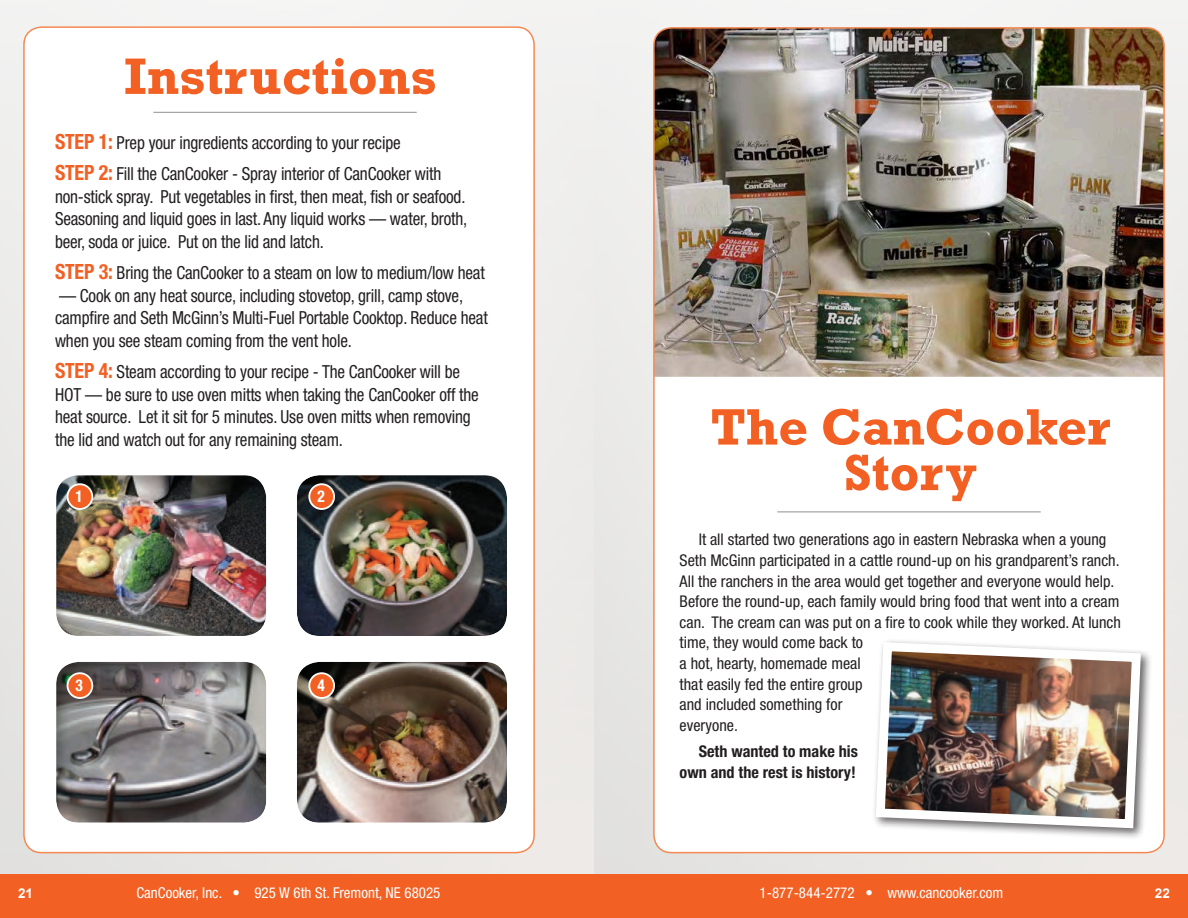
<style>
.page{position:relative;width:1188px;height:918px;background:#fff}
.page>*{position:absolute;margin:0;border:0;box-sizing:border-box;transform-origin:0 0}
.t1{font:700 52.05px/45.6px "Rockwell";color:#f26023;text-align:center}
.t2{font:condensed 18px/22.5px "Helvetica Neue";letter-spacing:-.01em;color:#231f20;scale:.95 1}
.t3{font:condensed 16.2px/20.5px "Helvetica Neue";color:#231f20}
.t4{font:700 condensed 16.2px/20.5px "Helvetica Neue";color:#231f20;text-align:right}
.t5{font:700 condensed 16.2px "Helvetica Neue";color:#fff;scale:.95 1}
.t6{font:condensed 15px "Helvetica Neue";color:#fff}
.t7{font:700 13.5px "Arial";color:#fff}
.s1{font-weight:700;font-size:21px;color:#f26023}
</style>
<div class="page">
<div style="left:594px;top:0;width:594px;height:918px;background:#eceae9"></div>
<div style="left:0;top:0;width:594px;height:918px;background:#edebe9"></div>
<div style="left:0;top:874px;width:1188px;height:44px;background:#f26023"></div>
<div style="left:654px;top:28px;width:510px;height:825px;background:#fff;border-radius:18px"></div>
<img style="left:654px;top:28px;width:509px;height:349px">
<div style="left:872px;top:638px;width:280px;height:202px;background:#231f20;opacity:.7"></div>
<img style="left:872px;top:638px;width:273px;height:195px">
<div style="left:24px;top:27px;width:510px;height:826px;background:#fff;border-radius:18px"></div>
<hr style="left:153px;top:112px;width:264px;height:1px;background:#231f20">
<hr style="left:777px;top:511px;width:264px;height:1px;background:#231f20">
<div style="left:54px;top:662px;width:213px;height:163px;background:#231f20;opacity:.3"></div>
<div style="left:295px;top:662px;width:213px;height:163px;background:#231f20;opacity:.3"></div>
<div style="left:54px;top:474px;width:213px;height:164px;background:#231f20;opacity:.3"></div>
<div style="left:295px;top:474px;width:213px;height:164px;background:#231f20;opacity:.3"></div>
<div style="left:68px;top:484px;width:24px;height:25px;background:#f26023;border-radius:50%"></div>
<div style="left:67px;top:483px;width:26px;height:27px;border:2px solid #fff;border-radius:50%"></div>
<div style="left:309px;top:484px;width:25px;height:25px;background:#f26023;border-radius:50%"></div>
<div style="left:308px;top:483px;width:27px;height:27px;border:2px solid #fff;border-radius:50%"></div>
<div style="left:68px;top:673px;width:24px;height:25px;background:#f26023;border-radius:50%"></div>
<div style="left:67px;top:672px;width:26px;height:27px;border:2px solid #fff;border-radius:50%"></div>
<div style="left:309px;top:673px;width:25px;height:25px;background:#f26023;border-radius:50%"></div>
<div style="left:308px;top:672px;width:27px;height:27px;border:2px solid #fff;border-radius:50%"></div>
<h1 class="t1" style="left:124px;top:53px;width:314px">Instructions</h1>
<p class="t2" style="left:55px;top:126px;width:408px;line-height:31.5px"><span class="s1">STEP 1:</span> Prep your ingredients according to your recipe<br><span class="s1">STEP 2:</span> Fill the CanCooker - Spray interior of CanCooker with</p>
<p class="t2" style="left:55px;top:185px;width:435px;text-align:justify">non-stick spray. Put vegetables in first, then meat, fish or seafood.<br>Seasoning and liquid goes in last. Any liquid works — water, broth, beer, soda or juice. Put on the lid and latch.</p>
<p class="t2" style="left:55px;top:261px;width:454px"><span class="s1">STEP 3:</span> Bring the CanCooker to a steam on low to medium/low heat</p>
<p class="t2" style="left:55px;top:284px;width:457px">— Cook on any heat source, including stovetop, grill, camp stove, campfire and Seth McGinn’s Multi-Fuel Portable Cooktop. Reduce heat when you see steam coming from the vent hole.</p>
<p class="t2" style="left:55px;top:360px;width:448px"><span class="s1">STEP 4:</span> Steam according to your recipe - The CanCooker will be HOT — be sure to use oven mitts when taking the CanCooker off the heat source. Let it sit for 5 minutes. Use oven mitts when removing the lid and watch out for any remaining steam.</p>
<p class="t5" style="left:76px;top:486px;width:9px">1</p>
<p class="t5" style="left:317px;top:486px;width:9px">2</p>
<p class="t5" style="left:76px;top:675px;width:9px">3</p>
<p class="t5" style="left:317px;top:675px;width:9px">4</p>
<h1 class="t1" style="left:711px;top:403px;width:401px">The CanCooker<br>Story</h1>
<p class="t3" style="left:680px;top:529px;width:443px;text-indent:19px">It all started two generations ago in eastern Nebraska when a young Seth McGinn participated in a cattle round-up on his grandparent’s ranch.<br>All the ranchers in the area would get together and everyone would help.<br>Before the round-up, each family would bring food that went into a cream can. The cream can was put on a fire to cook while they worked. At lunch time, they would come back to<br>a hot, hearty, homemade meal<br>that easily fed the entire group<br>and included something for<br>everyone.</p>
<p class="t4" style="left:680px;top:741px;width:180px">Seth wanted to make his own and the rest is history!</p>
<p class="t7" style="left:18px;top:886px;width:17px">21</p>
<p class="t6" style="left:136px;top:884px;width:305px">CanCooker, Inc. • 925 W 6th St. Fremont, NE 68025</p>
<p class="t6" style="left:760px;top:884px;width:245px">1-877-844-2772 • www.cancooker.com</p>
<p class="t7" style="left:1155px;top:886px;width:17px">22</p>
</div>
